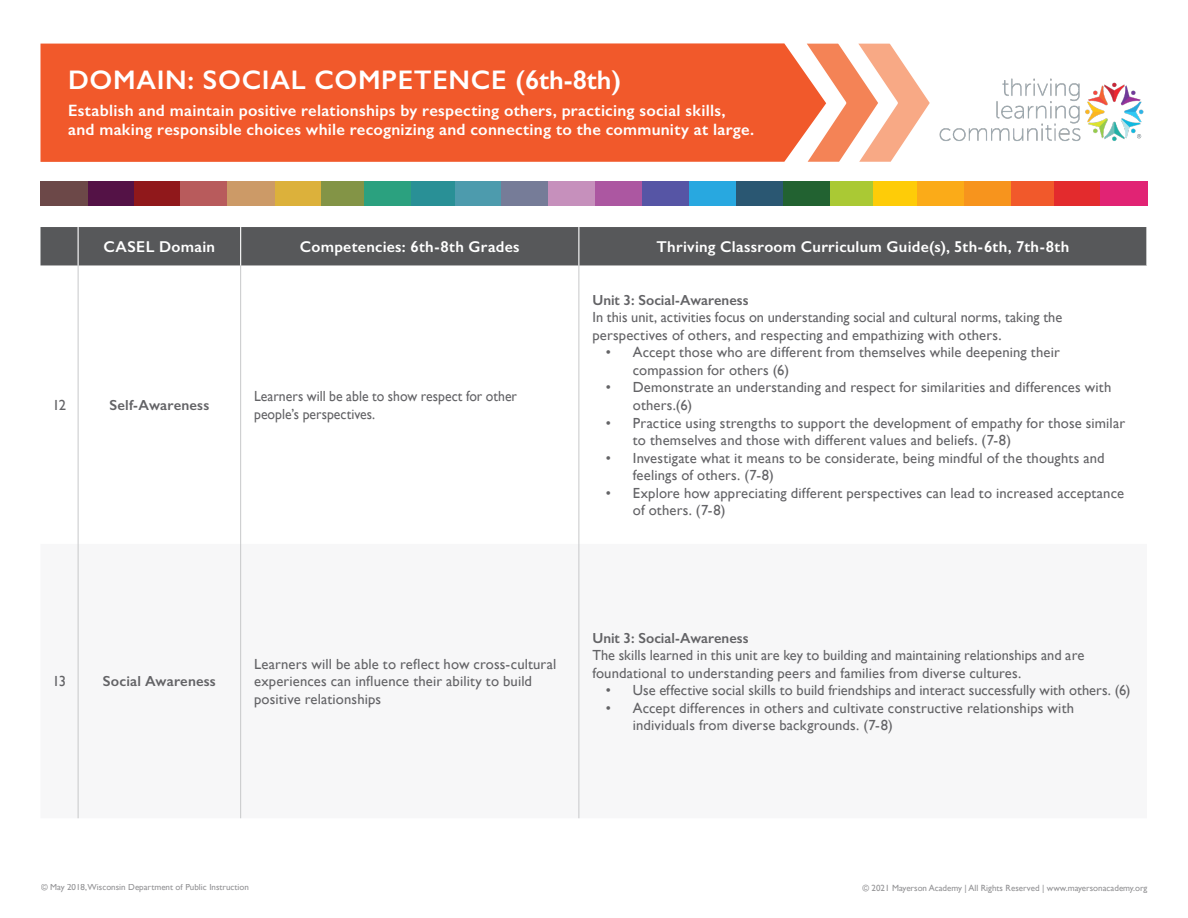
<style>
.page{position:relative;width:1188px;height:918px;background:#fff}
.page>*{position:absolute;margin:0;border:0;box-sizing:border-box;transform-origin:0 0}
.t1{font:600 27px "Gill Sans";letter-spacing:.025em;color:#fff}
.Standard_copy{font:600 16.5px/19.8px "Gill Sans";letter-spacing:.015em;color:#fff}
.Standard_copy-2{font:600 15.75px "Gill Sans";letter-spacing:.02em;color:#fff}
.Standard_copy-3{font:14.7px/17.5px "Gill Sans";letter-spacing:.01em;color:#636366}
.Standard_copy-4{font:600 14.7px "Gill Sans";letter-spacing:.005em;color:#636366}
.Standard_copy-5{font:14.7px/17.5px "Gill Sans";letter-spacing:.01em;color:#636366;scale:.94 1}
.t2{font:9px "Gill Sans";color:#636366}
</style>
<div class="page">
<div style="left:40px;top:227px;width:1106px;height:38px;background:#57585a"></div>
<hr style="left:240px;top:265px;width:1px;height:279px;background:#c7c8ca">
<hr style="left:579px;top:265px;width:1px;height:279px;background:#c7c8ca">
<hr style="left:240px;top:544px;width:1px;height:274px;background:#c7c8ca">
<hr style="left:579px;top:544px;width:1px;height:274px;background:#c7c8ca">
<hr style="left:78px;top:265px;width:1px;height:279px;background:#c7c8ca">
<hr style="left:78px;top:544px;width:1px;height:274px;background:#c7c8ca">
<hr style="left:78px;top:227px;width:1px;height:38px;background:#fff">
<hr style="left:240px;top:227px;width:1px;height:38px;background:#fff">
<hr style="left:578px;top:227px;width:1px;height:38px;background:#fff">
<div style="left:320px;top:182px;width:44px;height:24px;background:#839446"></div>
<div style="left:830px;top:182px;width:43px;height:24px;background:#aac934"></div>
<div style="left:873px;top:182px;width:44px;height:24px;background:#fecc08"></div>
<div style="left:1011px;top:182px;width:43px;height:24px;background:#f1592b"></div>
<div style="left:87px;top:182px;width:48px;height:24px;background:#541246"></div>
<div style="left:963px;top:182px;width:48px;height:24px;background:#f7941d"></div>
<div style="left:642px;top:182px;width:47px;height:24px;background:#5655a5"></div>
<div style="left:548px;top:182px;width:48px;height:24px;background:#c690bc"></div>
<div style="left:596px;top:182px;width:46px;height:24px;background:#ac57a1"></div>
<div style="left:410px;top:182px;width:46px;height:24px;background:#299096"></div>
<div style="left:917px;top:182px;width:46px;height:24px;background:#fbab18"></div>
<div style="left:274px;top:182px;width:46px;height:24px;background:#dcb13b"></div>
<div style="left:135px;top:182px;width:46px;height:24px;background:#90181b"></div>
<div style="left:181px;top:182px;width:46px;height:24px;background:#b85b5c"></div>
<div style="left:455px;top:182px;width:47px;height:24px;background:#4d9bad"></div>
<div style="left:1054px;top:182px;width:46px;height:24px;background:#e32b2d"></div>
<div style="left:227px;top:182px;width:47px;height:24px;background:#cc9a67"></div>
<div style="left:689px;top:182px;width:47px;height:24px;background:#28a8e0"></div>
<div style="left:40px;top:182px;width:48px;height:24px;background:#6c4848"></div>
<div style="left:736px;top:182px;width:47px;height:24px;background:#2a5772"></div>
<div style="left:364px;top:182px;width:46px;height:24px;background:#2ba17f"></div>
<div style="left:783px;top:182px;width:47px;height:24px;background:#226231"></div>
<div style="left:1100px;top:182px;width:48px;height:24px;background:#e12374"></div>
<div style="left:502px;top:182px;width:46px;height:24px;background:#767c98"></div>
<div style="left:40px;top:43px;width:786px;height:119px;background:#f1592b"></div>
<svg style="left:807px;top:44px;width:123px;height:118px"></svg>
<img style="left:939px;top:78px;width:205px;height:63px">
<p class="t1" style="left:68px;top:64px;width:555px">DOMAIN: SOCIAL COMPETENCE (6th-8th)</p>
<p class="Standard_copy" style="left:68px;top:100px;width:688px">Establish and maintain positive relationships by respecting others, practicing social skills, and making responsible choices while recognizing and connecting to the community at large.</p>
<p class="Standard_copy-2" style="left:104px;top:237px;width:113px">CASEL Domain</p>
<p class="Standard_copy-2" style="left:300px;top:237px;width:221px">Competencies: 6th-8th Grades</p>
<p class="Standard_copy-2" style="left:657px;top:237px;width:414px">Thriving Classroom Curriculum Guide(s), 5th-6th, 7th-8th</p>
<p class="Standard_copy-3" style="left:52px;top:396px;width:15px">12</p>
<p class="Standard_copy-4" style="left:109px;top:396px;width:101px">Self-Awareness</p>
<p class="Standard_copy-5" style="left:254px;top:387px;width:281px">Learners will be able to show respect for other people’s perspectives.</p>
<p class="Standard_copy-4" style="left:592px;top:291px;width:158px">Unit 3: Social-Awareness</p>
<p class="Standard_copy-3" style="left:592px;top:308px;width:471px">In this unit, activities focus on understanding social and cultural norms, taking the perspectives of others, and respecting and empathizing with others.</p>
<p class="Standard_copy-3" style="left:633px;top:343px;width:428px;text-indent:-27px">• Accept those who are different from themselves while deepening their compassion for others (6)</p>
<p class="Standard_copy-3" style="left:633px;top:379px;width:480px;text-indent:-27px">• Demonstrate an understanding and respect for similarities and differences with others.(6)</p>
<p class="Standard_copy-3" style="left:633px;top:414px;width:494px;text-indent:-27px">• Practice using strengths to support the development of empathy for those similar to themselves and those with different values and beliefs. (7-8)</p>
<p class="Standard_copy-3" style="left:633px;top:449px;width:473px;text-indent:-27px">• Investigate what it means to be considerate, being mindful of the thoughts and feelings of others. (7-8)</p>
<p class="Standard_copy-3" style="left:633px;top:484px;width:493px;text-indent:-27px">• Explore how appreciating different perspectives can lead to increased acceptance of others. (7-8)</p>
<p class="Standard_copy-3" style="left:52px;top:672px;width:15px">13</p>
<p class="Standard_copy-4" style="left:103px;top:673px;width:114px">Social Awareness</p>
<p class="Standard_copy-3" style="left:254px;top:655px;width:304px">Learners will be able to reflect how cross-cultural experiences can influence their ability to build positive relationships</p>
<p class="Standard_copy-4" style="left:592px;top:629px;width:158px">Unit 3: Social-Awareness</p>
<p class="Standard_copy-3" style="left:592px;top:646px;width:494px">The skills learned in this unit are key to building and maintaining relationships and are foundational to understanding peers and families from diverse cultures.</p>
<p class="Standard_copy-3" style="left:606px;top:681px;width:526px">• Use effective social skills to build friendships and interact successfully with others. (6)</p>
<p class="Standard_copy-3" style="left:633px;top:699px;width:443px;text-indent:-27px">• Accept differences in others and cultivate constructive relationships with individuals from diverse backgrounds. (7-8)</p>
<p class="t2" style="left:41px;top:882px;width:209px">© May 2018,Wisconsin Department of Public Instruction</p>
<p class="t2" style="left:862px;top:882px;width:287px">© 2021 Mayerson Academy | All Rights Reserved | www.mayersonacademy.org</p>
</div>
